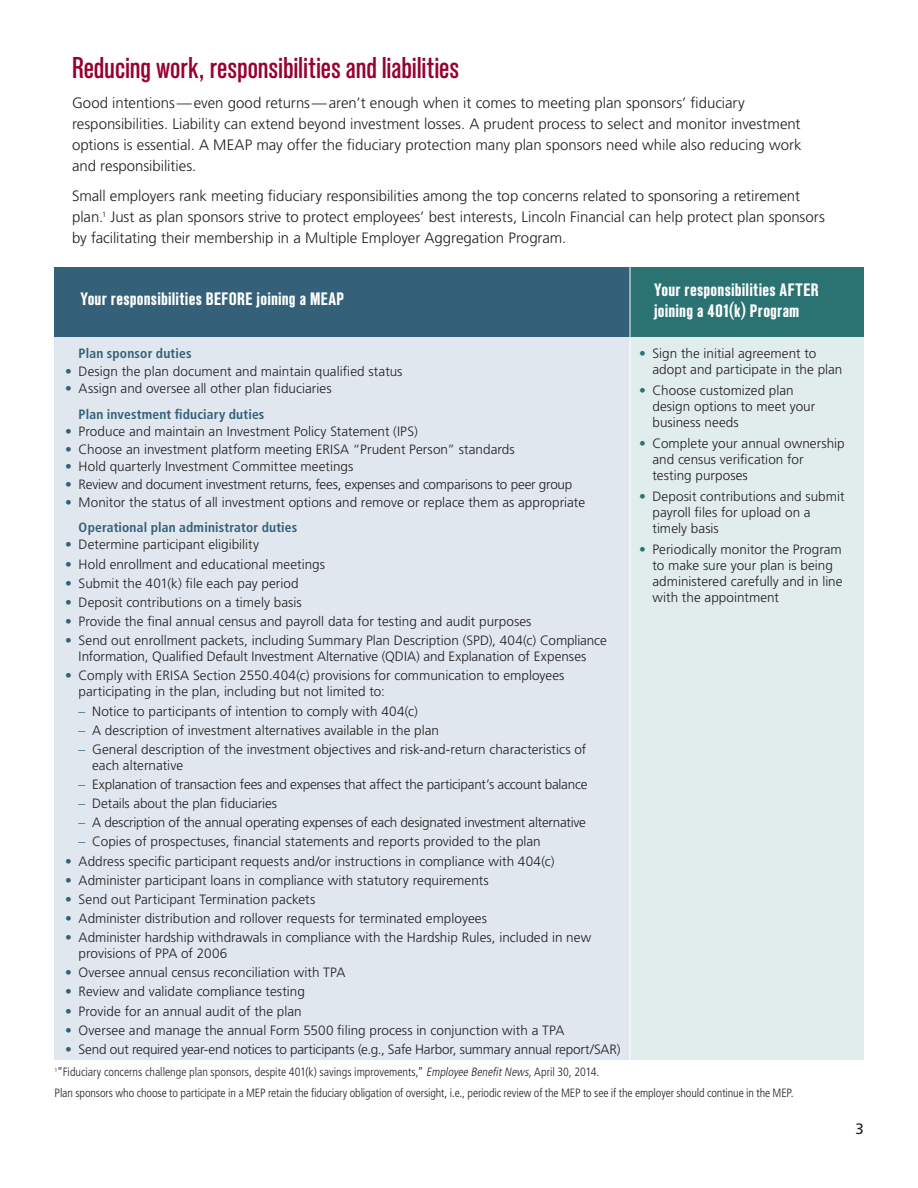
<style>
.page{position:relative;width:918px;height:1188px;background:#fff}
.page>*{position:absolute;margin:0;border:0;box-sizing:border-box;transform-origin:0 0}
.Subhead_1_Standard_M{font:500 condensed 30px "Standard CT";letter-spacing:-.005em;color:#98012d}
.table_header{font:700 condensed 18px/21.1px "Standard CT";letter-spacing:.01em;color:#fff}
.Body_Main{font:300 15px/21px "Frutiger LT Std";color:#231f20}
.t1{font:15px "Frutiger LT Std";color:#231f20}
.t2{font:300 13.5px/16.2px "Frutiger LT Std";color:#231f20}
.t3{font:300 13.5px "Frutiger LT Std";letter-spacing:-.02em;color:#231f20}
.Body_main_indent{font:700 condensed 13.5px "Frutiger LT Std";letter-spacing:.015em;color:#346079}
.Body_main_indent-2{font:300 condensed 12px "Frutiger LT Std";letter-spacing:-.005em;color:#231f20}
.s1{color:#346079}
.s2{color:#2b7272}
.s3{font-style:italic}
</style>
<div class="page">
<div style="left:55px;top:267px;width:575px;height:71px;background:#346079"></div>
<div style="left:630px;top:267px;width:234px;height:71px;background:#2b7272"></div>
<div style="left:55px;top:338px;width:575px;height:722px;background:#e0e7ee"></div>
<div style="left:630px;top:338px;width:234px;height:722px;background:#e1ecec"></div>
<hr style="left:630px;top:267px;width:1px;height:71px;background:#fff">
<hr style="left:630px;top:338px;width:1px;height:722px;background:#fff">
<p class="Subhead_1_Standard_M" style="left:72px;top:50px;width:389px">Reducing work, responsibilities and liabilities</p>
<p class="Body_Main" style="left:72px;top:93px;width:731px">Good intentions—even good returns—aren’t enough when it comes to meeting plan sponsors’ fiduciary responsibilities. Liability can extend beyond investment losses. A prudent process to select and monitor investment options is essential. A MEAP may offer the fiduciary protection many plan sponsors need while also reducing work and responsibilities.</p>
<p class="Body_Main" style="left:72px;top:186px;width:754px">Small employers rank meeting fiduciary responsibilities among the top concerns related to sponsoring a retirement plan.<sup>1</sup> Just as plan sponsors strive to protect employees’ best interests, Lincoln Financial can help protect plan sponsors by facilitating their membership in a Multiple Employer Aggregation Program.</p>
<p class="table_header" style="left:80px;top:289px;width:265px">Your responsibilities BEFORE joining a MEAP</p>
<p class="table_header" style="left:654px;top:279px;width:166px">Your responsibilities AFTER joining a 401(k) Program</p>
<p class="Body_main_indent" style="left:79px;top:346px;width:114px">Plan sponsor duties</p>
<p class="t2" style="left:65px;top:363px;width:339px"><span class="s1">•</span> Design the plan document and maintain qualified status</p>
<p class="t2" style="left:65px;top:381px;width:268px"><span class="s1">•</span> Assign and oversee all other plan fiduciaries</p>
<p class="Body_main_indent" style="left:79px;top:406px;width:187px">Plan investment fiduciary duties</p>
<p class="t2" style="left:65px;top:424px;width:354px"><span class="s1">•</span> Produce and maintain an Investment Policy Statement (IPS)</p>
<p class="t2" style="left:65px;top:441px;width:451px"><span class="s1">•</span> Choose an investment platform meeting ERISA “Prudent Person” standards</p>
<p class="t2" style="left:65px;top:459px;width:290px"><span class="s1">•</span> Hold quarterly Investment Committee meetings</p>
<p class="t2" style="left:65px;top:477px;width:509px"><span class="s1">•</span> Review and document investment returns, fees, expenses and comparisons to peer group</p>
<p class="t2" style="left:65px;top:494px;width:521px"><span class="s1">•</span> Monitor the status of all investment options and remove or replace them as appropriate</p>
<p class="Body_main_indent" style="left:79px;top:519px;width:220px">Operational plan administrator duties</p>
<p class="t2" style="left:65px;top:537px;width:195px"><span class="s1">•</span> Determine participant eligibility</p>
<p class="t2" style="left:65px;top:556px;width:261px"><span class="s1">•</span> Hold enrollment and educational meetings</p>
<p class="t2" style="left:65px;top:575px;width:235px"><span class="s1">•</span> Submit the 401(k) file each pay period</p>
<p class="t2" style="left:65px;top:594px;width:238px"><span class="s1">•</span> Deposit contributions on a timely basis</p>
<p class="t2" style="left:65px;top:613px;width:468px"><span class="s1">•</span> Provide the final annual census and payroll data for testing and audit purposes</p>
<p class="t2" style="left:65px;top:633px;width:543px;text-align:center"><span class="s1">•</span> Send out enrollment packets, including Summary Plan Description (SPD), 404(c) Compliance<br>Information, Qualified Default Investment Alternative (QDIA) and Explanation of Expenses</p>
<p class="t2" style="left:79px;top:668px;width:487px;text-indent:-14px"><span class="s1">•</span> Comply with ERISA Section 2550.404(c) provisions for communication to employees participating in the plan, including but not limited to:</p>
<p class="t2" style="left:79px;top:703px;width:341px"><span class="s1">–</span> Notice to participants of intention to comply with 404(c)</p>
<p class="t2" style="left:79px;top:722px;width:362px"><span class="s1">–</span> A description of investment alternatives available in the plan</p>
<p class="t2" style="left:92px;top:741px;width:496px;text-indent:-14px"><span class="s1">–</span> General description of the investment objectives and risk-and-return characteristics of each alternative</p>
<p class="t2" style="left:79px;top:777px;width:510px"><span class="s1">–</span> Explanation of transaction fees and expenses that affect the participant’s account balance</p>
<p class="t2" style="left:79px;top:796px;width:200px"><span class="s1">–</span> Details about the plan fiduciaries</p>
<p class="t3" style="left:79px;top:815px;width:509px"><span class="s1">–</span> A description of the annual operating expenses of each designated investment alternative</p>
<p class="t2" style="left:79px;top:834px;width:464px"><span class="s1">–</span> Copies of prospectuses, financial statements and reports provided to the plan</p>
<p class="t2" style="left:65px;top:853px;width:491px"><span class="s1">•</span> Address specific participant requests and/or instructions in compliance with 404(c)</p>
<p class="t2" style="left:65px;top:872px;width:425px"><span class="s1">•</span> Administer participant loans in compliance with statutory requirements</p>
<p class="t2" style="left:65px;top:891px;width:252px"><span class="s1">•</span> Send out Participant Termination packets</p>
<p class="t2" style="left:65px;top:910px;width:423px"><span class="s1">•</span> Administer distribution and rollover requests for terminated employees</p>
<p class="t2" style="left:79px;top:930px;width:514px;text-indent:-14px"><span class="s1">•</span> Administer hardship withdrawals in compliance with the Hardship Rules, included in new provisions of PPA of 2006</p>
<p class="t2" style="left:65px;top:965px;width:282px"><span class="s1">•</span> Oversee annual census reconciliation with TPA</p>
<p class="t2" style="left:65px;top:984px;width:241px"><span class="s1">•</span> Review and validate compliance testing</p>
<p class="t2" style="left:65px;top:1003px;width:238px"><span class="s1">•</span> Provide for an annual audit of the plan</p>
<p class="t2" style="left:65px;top:1022px;width:501px"><span class="s1">•</span> Oversee and manage the annual Form 5500 filing process in conjunction with a TPA</p>
<p class="t3" style="left:65px;top:1042px;width:557px"><span class="s1">•</span> Send out required year-end notices to participants (e.g., Safe Harbor, summary annual report/SAR)</p>
<p class="t2" style="left:652px;top:346px;width:192px;text-indent:-14px"><span class="s2">•</span> Sign the initial agreement to adopt and participate in the plan</p>
<p class="t2" style="left:652px;top:382px;width:164px;text-indent:-14px"><span class="s2">•</span> Choose customized plan design options to meet your business needs</p>
<p class="t2" style="left:652px;top:435px;width:194px;text-indent:-14px"><span class="s2">•</span> Complete your annual ownership and census verification for testing purposes</p>
<p class="t2" style="left:652px;top:488px;width:194px;text-indent:-14px"><span class="s2">•</span> Deposit contributions and submit payroll files for upload on a timely basis</p>
<p class="t2" style="left:652px;top:541px;width:192px;text-indent:-14px"><span class="s2">•</span> Periodically monitor the Program to make sure your plan is being administered carefully and in line with the appointment</p>
<p class="Body_main_indent-2" style="left:55px;top:1065px;width:546px"><sup>1</sup>“Fiduciary concerns challenge plan sponsors, despite 401(k) savings improvements,” <span class="s3">Employee BenefitNews,</span>April 30, 2014.</p>
<p class="Body_main_indent-2" style="left:55px;top:1086px;width:741px">Plan sponsors who choose to participate in a MEP retain the fiduciary obligation of oversight, i.e., periodic review of the MEP to see if the employer should continue in the MEP.</p>
<p class="t1" style="left:856px;top:1120px;width:10px">3</p>
</div>
